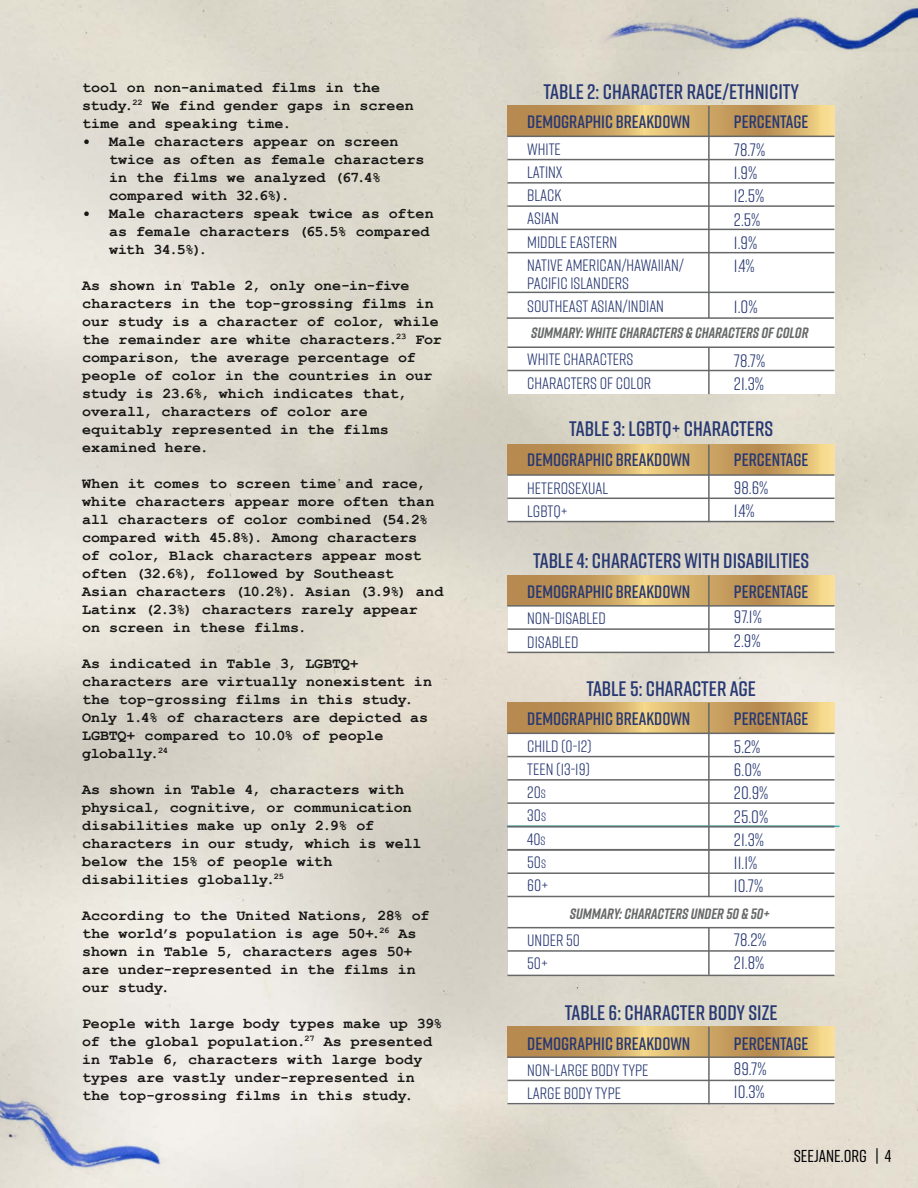
<style>
.page{position:relative;width:918px;height:1188px;background:#fff}
.page>*{position:absolute;margin:0;border:0;box-sizing:border-box;transform-origin:0 0}
.t1{font:600 21px "Rift";color:#273873}
.t2{font:600 18px "Rift";color:#273873}
.t3{font:18px "Rift";color:#273872}
.t4{font:500 17.25px "Rift";color:#000}
.t5{font:16.5px/18px "Rift";color:#273872}
.t6{font:700 15px/18px "Courier New";letter-spacing:.005em;color:#000}
.t7{font:italic 700 15px "Rift";color:#676868}
.s1{font-size:12px}
</style>
<div class="page">
<img style="left:0;top:0;width:918px;height:1188px">
<div style="left:508px;top:703px;width:326px;height:272px;background:#fff"></div>
<svg style="left:507px;top:703px;width:327px;height:30px;background:#cca665"></svg>
<div style="left:508px;top:106px;width:326px;height:287px;background:#fff"></div>
<svg style="left:507px;top:106px;width:327px;height:30px;background:#cca665"></svg>
<hr style="left:507px;top:136px;width:327px;height:1px;background:#676868">
<hr style="left:708px;top:106px;width:2px;height:212px;background:#676868">
<hr style="left:507px;top:317px;width:327px;height:2px;background:#676868">
<hr style="left:507px;top:346px;width:327px;height:2px;background:#676868">
<hr style="left:708px;top:347px;width:2px;height:47px;background:#676868">
<hr style="left:507px;top:159px;width:327px;height:1px;background:#676868">
<hr style="left:507px;top:182px;width:327px;height:2px;background:#676868">
<hr style="left:507px;top:205px;width:327px;height:2px;background:#676868">
<hr style="left:507px;top:229px;width:327px;height:1px;background:#676868">
<hr style="left:507px;top:252px;width:327px;height:1px;background:#676868">
<hr style="left:507px;top:292px;width:327px;height:1px;background:#676868">
<div style="left:508px;top:576px;width:326px;height:77px;background:#fff"></div>
<hr style="left:507px;top:370px;width:327px;height:1px;background:#676868">
<svg style="left:507px;top:575px;width:327px;height:30px;background:#cda765"></svg>
<div style="left:508px;top:445px;width:326px;height:77px;background:#fff"></div>
<svg style="left:507px;top:445px;width:327px;height:29px;background:#cda765"></svg>
<hr style="left:708px;top:928px;width:2px;height:47px;background:#676868">
<hr style="left:507px;top:733px;width:327px;height:1px;background:#676868">
<hr style="left:708px;top:703px;width:2px;height:194px;background:#676868">
<hr style="left:507px;top:756px;width:327px;height:1px;background:#676868">
<hr style="left:507px;top:779px;width:327px;height:2px;background:#676868">
<hr style="left:507px;top:802px;width:327px;height:2px;background:#676868">
<hr style="left:507px;top:826px;width:333px;height:1px;background:#37b1bc">
<div style="left:508px;top:1028px;width:326px;height:77px;background:#fff"></div>
<svg style="left:507px;top:1027px;width:327px;height:29px;background:#cda765"></svg>
<hr style="left:507px;top:605px;width:327px;height:2px;background:#676868">
<hr style="left:708px;top:575px;width:2px;height:78px;background:#676868">
<hr style="left:507px;top:628px;width:327px;height:2px;background:#676868">
<hr style="left:507px;top:652px;width:327px;height:1px;background:#676868">
<hr style="left:507px;top:826px;width:327px;height:1px;background:#676868">
<hr style="left:507px;top:849px;width:327px;height:2px;background:#676868">
<hr style="left:507px;top:872px;width:327px;height:2px;background:#676868">
<hr style="left:507px;top:896px;width:327px;height:1px;background:#676868">
<hr style="left:507px;top:927px;width:327px;height:1px;background:#676868">
<hr style="left:507px;top:950px;width:327px;height:2px;background:#676868">
<hr style="left:507px;top:474px;width:327px;height:2px;background:#676868">
<hr style="left:708px;top:445px;width:2px;height:77px;background:#676868">
<hr style="left:507px;top:498px;width:327px;height:1px;background:#676868">
<hr style="left:507px;top:521px;width:327px;height:1px;background:#676868">
<hr style="left:507px;top:1056px;width:327px;height:2px;background:#676868">
<hr style="left:708px;top:1027px;width:2px;height:77px;background:#676868">
<hr style="left:507px;top:1080px;width:327px;height:1px;background:#676868">
<hr style="left:507px;top:1103px;width:327px;height:1px;background:#676868">
<hr style="left:507px;top:975px;width:327px;height:1px;background:#676868">
<img style="left:0;top:1058px;width:272px;height:130px">
<img style="left:515px;top:0;width:403px;height:52px">
<p class="t6" style="left:82px;top:78px;width:333px">tool on non-animated films in the study.<sup>22</sup> We find gender gaps in screen time and speaking time.</p>
<p class="t6" style="left:109px;top:132px;width:317px;text-indent:-27px">• Male characters appear on screen twice as often as female characters in the films we analyzed (67.4% compared with 32.6%).</p>
<p class="t6" style="left:109px;top:204px;width:326px;text-indent:-27px">• Male characters speak twice as often as female characters (65.5% compared with 34.5%).</p>
<p class="t6" style="left:82px;top:276px;width:361px">As shown in Table 2, only one-in-five characters in the top-grossing films in our study is a character of color, while the remainder are white characters.<sup>23</sup> For comparison, the average percentage of people of color in the countries in our study is 23.6%, which indicates that, overall, characters of color are equitably represented in the films examined here.</p>
<p class="t6" style="left:82px;top:474px;width:363px">When it comes to screen time and race, white characters appear more often than all characters of color combined (54.2% compared with 45.8%). Among characters<br>of color, Black characters appear most often (32.6%), followed by Southeast<br>Asian characters (10.2%). Asian (3.9%) and Latinx (2.3%) characters rarely appear<br>on screen in these films.</p>
<p class="t6" style="left:82px;top:654px;width:351px">As indicated in Table 3, LGBTQ+ characters are virtually nonexistent in the top-grossing films in this study.<br>Only 1.4% of characters are depicted as<br>LGBTQ+ compared to 10.0% of people globally.<sup>24</sup></p>
<p class="t6" style="left:82px;top:780px;width:341px">As shown in Table 4, characters with physical, cognitive, or communication disabilities make up only 2.9% of characters in our study, which is well below the 15% of people with disabilities globally.<sup>25</sup></p>
<p class="t6" style="left:82px;top:906px;width:349px">According to the United Nations, 28% of the world’s population is age 50+.<sup>26</sup> As shown in Table 5, characters ages 50+ are under-represented in the films in our study.</p>
<p class="t6" style="left:82px;top:1014px;width:362px">People with large body types make up 39% of the global population.<sup>27</sup> As presented in Table 6, characters with large body types are vastly under-represented in the top-grossing films in this study.</p>
<h1 class="t1" style="left:543px;top:76px;width:257px">TABLE 2: CHARACTER RACE/ETHNICITY</h1>
<p class="t2" style="left:527px;top:109px;width:165px">DEMOGRAPHIC BREAKDOWN</p>
<p class="t2" style="left:734px;top:109px;width:76px">PERCENTAGE</p>
<p class="t5" style="left:527px;top:139px;width:35px">WHITE</p>
<p class="t3" style="left:734px;top:137px;width:33px">78.7%</p>
<p class="t5" style="left:527px;top:162px;width:37px">LATINX</p>
<p class="t3" style="left:734px;top:160px;width:25px">1.9%</p>
<p class="t5" style="left:527px;top:186px;width:36px">BLACK</p>
<p class="t3" style="left:734px;top:183px;width:32px">12.5%</p>
<p class="t5" style="left:527px;top:209px;width:33px">ASIAN</p>
<p class="t3" style="left:734px;top:207px;width:28px">2.5%</p>
<p class="t5" style="left:527px;top:232px;width:92px">MIDDLE EASTERN</p>
<p class="t3" style="left:734px;top:230px;width:25px">1.9%</p>
<p class="t5" style="left:527px;top:255px;width:158px">NATIVE AMERICAN/HAWAIIAN/<br>PACIFIC ISLANDERS</p>
<p class="t3" style="left:734px;top:253px;width:22px">1.4%</p>
<p class="t5" style="left:527px;top:297px;width:138px">SOUTHEAST ASIAN/INDIAN</p>
<p class="t3" style="left:734px;top:294px;width:25px">1.0%</p>
<p class="t7" style="left:531px;top:322px;width:279px">SUMMARY: WHITE CHARACTERS &amp; CHARACTERS OF COLOR</p>
<p class="t5" style="left:527px;top:350px;width:108px">WHITE CHARACTERS</p>
<p class="t3" style="left:734px;top:348px;width:33px">78.7%</p>
<p class="t5" style="left:527px;top:373px;width:126px">CHARACTERS OF COLOR</p>
<p class="t3" style="left:734px;top:371px;width:32px">21.3%</p>
<h1 class="t1" style="left:569px;top:414px;width:206px">TABLE 3: LGBTQ+ CHARACTERS</h1>
<p class="t2" style="left:527px;top:447px;width:165px">DEMOGRAPHIC BREAKDOWN</p>
<p class="t2" style="left:734px;top:447px;width:76px">PERCENTAGE</p>
<p class="t5" style="left:527px;top:478px;width:82px">HETEROSEXUAL</p>
<p class="t3" style="left:734px;top:475px;width:36px">98.6%</p>
<p class="t5" style="left:527px;top:501px;width:42px">LGBTQ+</p>
<p class="t3" style="left:734px;top:498px;width:22px">1.4%</p>
<h1 class="t1" style="left:533px;top:546px;width:278px">TABLE 4: CHARACTERS WITH DISABILITIES</h1>
<p class="t2" style="left:527px;top:579px;width:165px">DEMOGRAPHIC BREAKDOWN</p>
<p class="t2" style="left:734px;top:579px;width:76px">PERCENTAGE</p>
<p class="t5" style="left:527px;top:609px;width:80px">NON-DISABLED</p>
<p class="t3" style="left:734px;top:605px;width:29px">97.1%</p>
<p class="t5" style="left:527px;top:632px;width:53px">DISABLED</p>
<p class="t3" style="left:734px;top:628px;width:28px">2.9%</p>
<h1 class="t1" style="left:586px;top:674px;width:171px">TABLE 5: CHARACTER AGE</h1>
<p class="t2" style="left:527px;top:706px;width:165px">DEMOGRAPHIC BREAKDOWN</p>
<p class="t2" style="left:734px;top:706px;width:76px">PERCENTAGE</p>
<p class="t5" style="left:527px;top:736px;width:66px">CHILD (0-12)</p>
<p class="t3" style="left:734px;top:734px;width:28px">5.2%</p>
<p class="t5" style="left:527px;top:759px;width:64px">TEEN (13-19)</p>
<p class="t3" style="left:734px;top:757px;width:29px">6.0%</p>
<p class="t5" style="left:527px;top:783px;width:20px">20<span class="s1">S</span></p>
<p class="t3" style="left:734px;top:780px;width:36px">20.9%</p>
<p class="t5" style="left:527px;top:806px;width:20px">30<span class="s1">S</span></p>
<p class="t3" style="left:734px;top:804px;width:36px">25.0%</p>
<p class="t5" style="left:527px;top:829px;width:20px">40<span class="s1">S</span></p>
<p class="t3" style="left:734px;top:827px;width:32px">21.3%</p>
<p class="t5" style="left:527px;top:852px;width:20px">50<span class="s1">S</span></p>
<p class="t3" style="left:734px;top:850px;width:25px">11.1%</p>
<p class="t5" style="left:527px;top:875px;width:23px">60+</p>
<p class="t3" style="left:734px;top:873px;width:31px">10.7%</p>
<p class="t7" style="left:570px;top:903px;width:201px">SUMMARY: CHARACTERS UNDER 50 &amp; 50+</p>
<p class="t5" style="left:527px;top:931px;width:54px">UNDER 50</p>
<p class="t3" style="left:734px;top:927px;width:34px">78.2%</p>
<p class="t5" style="left:527px;top:954px;width:22px">50+</p>
<p class="t3" style="left:734px;top:950px;width:32px">21.8%</p>
<h1 class="t1" style="left:565px;top:997px;width:214px">TABLE 6: CHARACTER BODY SIZE</h1>
<p class="t2" style="left:527px;top:1031px;width:165px">DEMOGRAPHIC BREAKDOWN</p>
<p class="t2" style="left:734px;top:1031px;width:76px">PERCENTAGE</p>
<p class="t5" style="left:527px;top:1061px;width:123px">NON-LARGE BODY TYPE</p>
<p class="t3" style="left:734px;top:1056px;width:34px">89.7%</p>
<p class="t5" style="left:527px;top:1084px;width:95px">LARGE BODY TYPE</p>
<p class="t3" style="left:734px;top:1079px;width:32px">10.3%</p>
<p class="t4" style="left:794px;top:1144px;width:99px">SEEJANE.ORG | 4</p>
</div>
